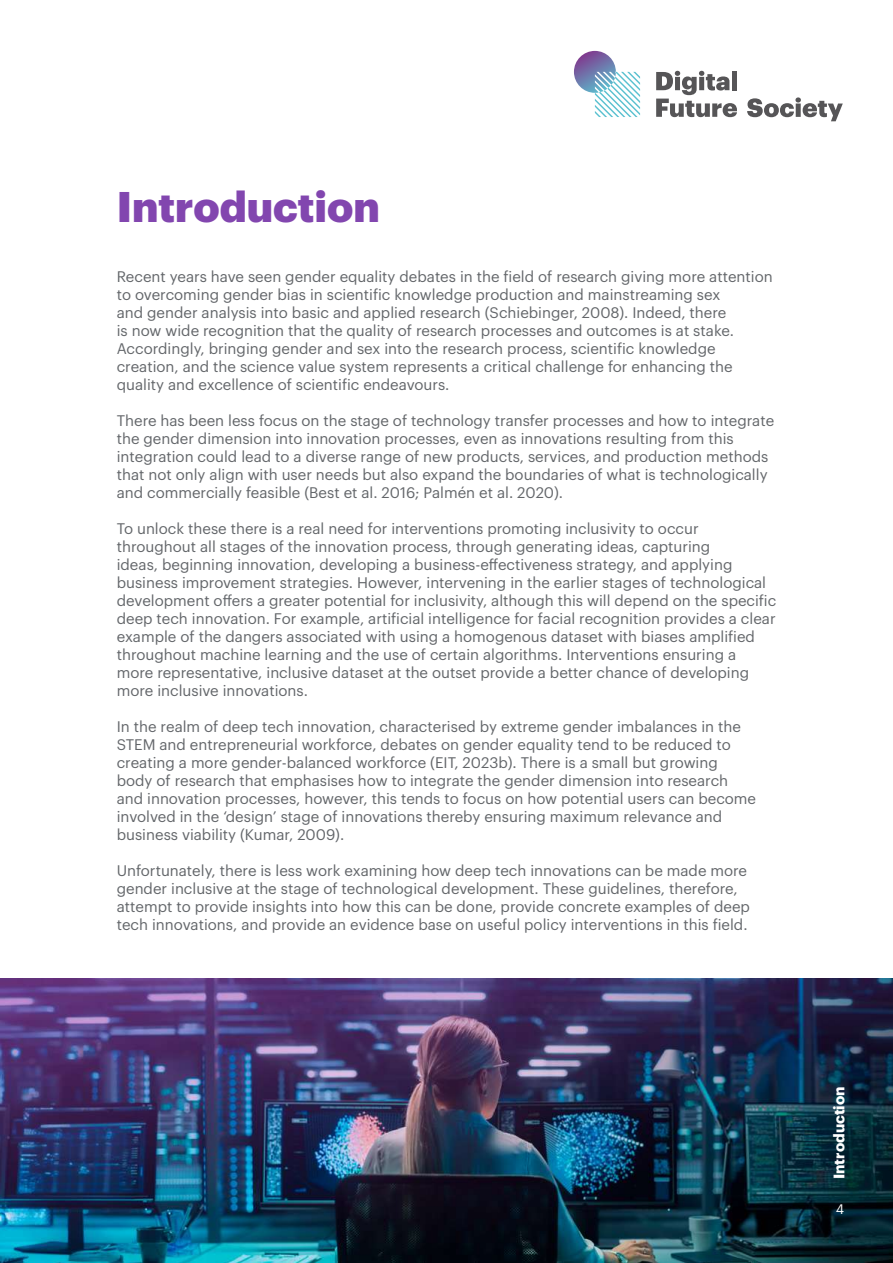
<style>
.page{position:relative;width:893px;height:1263px;background:#fff}
.page>*{position:absolute;margin:0;border:0;box-sizing:border-box;transform-origin:0 0}
.t1{font:900 42px "Graphik";color:#8246af}
.t2{font:15px/18px "Graphik";color:#63666a}
.t3{font:700 15px "Graphik";color:#fff}
.t4{font:13.5px "Graphik";color:#fff}
</style>
<div class="page">
<img style="left:0;top:978px;width:893px;height:285px">
<svg style="left:656px;top:71px;width:81px;height:46px"></svg>
<svg style="left:747px;top:97px;width:96px;height:24px"></svg>
<svg style="left:574px;top:51px;width:66px;height:66px"></svg>
<h1 class="t1" style="left:117px;top:174px;width:265px">Introduction</h1>
<p class="t2" style="left:117px;top:267px;width:657px">Recent years have seen gender equality debates in the field of research giving more attention to overcoming gender bias in scientific knowledge production and mainstreaming sex<br>and gender analysis into basic and applied research (Schiebinger, 2008). Indeed, there<br>is now wide recognition that the quality of research processes and outcomes is at stake.<br>Accordingly, bringing gender and sex into the research process, scientific knowledge creation, and the science value system represents a critical challenge for enhancing the quality and excellence of scientific endeavours.</p>
<p class="t2" style="left:117px;top:411px;width:659px">There has been less focus on the stage of technology transfer processes and how to integrate the gender dimension into innovation processes, even as innovations resulting from this integration could lead to a diverse range of new products, services, and production methods that not only align with user needs but also expand the boundaries of what is technologically and commercially feasible (Best et al. 2016; Palmén et al. 2020).</p>
<p class="t2" style="left:117px;top:519px;width:661px">To unlock these there is a real need for interventions promoting inclusivity to occur throughout all stages of the innovation process, through generating ideas, capturing<br>ideas, beginning innovation, developing a business-effectiveness strategy, and applying business improvement strategies. However, intervening in the earlier stages of technological development offers a greater potential for inclusivity, although this will depend on the specific deep tech innovation. For example, artificial intelligence for facial recognition provides a clear example of the dangers associated with using a homogenous dataset with biases amplified throughout machine learning and the use of certain algorithms. Interventions ensuring a more representative, inclusive dataset at the outset provide a better chance of developing more inclusive innovations.</p>
<p class="t2" style="left:117px;top:717px;width:641px">In the realm of deep tech innovation, characterised by extreme gender imbalances in the STEM and entrepreneurial workforce, debates on gender equality tend to be reduced to creating a more gender-balanced workforce (EIT, 2023b). There is a small but growing body of research that emphasises how to integrate the gender dimension into research and innovation processes, however, this tends to focus on how potential users can become involved in the ‘design’ stage of innovations thereby ensuring maximum relevance and business viability (Kumar, 2009).</p>
<p class="t2" style="left:117px;top:861px;width:635px">Unfortunately, there is less work examining how deep tech innovations can be made more gender inclusive at the stage of technological development. These guidelines, therefore, attempt to provide insights into how this can be done, provide concrete examples of deep tech innovations, and provide an evidence base on useful policy interventions in this field.</p>
<p class="t3" style="left:827px;top:1179px;width:94px;rotate:-90deg">Introduction</p>
<p class="t4" style="left:836px;top:1199px;width:10px">4</p>
</div>
